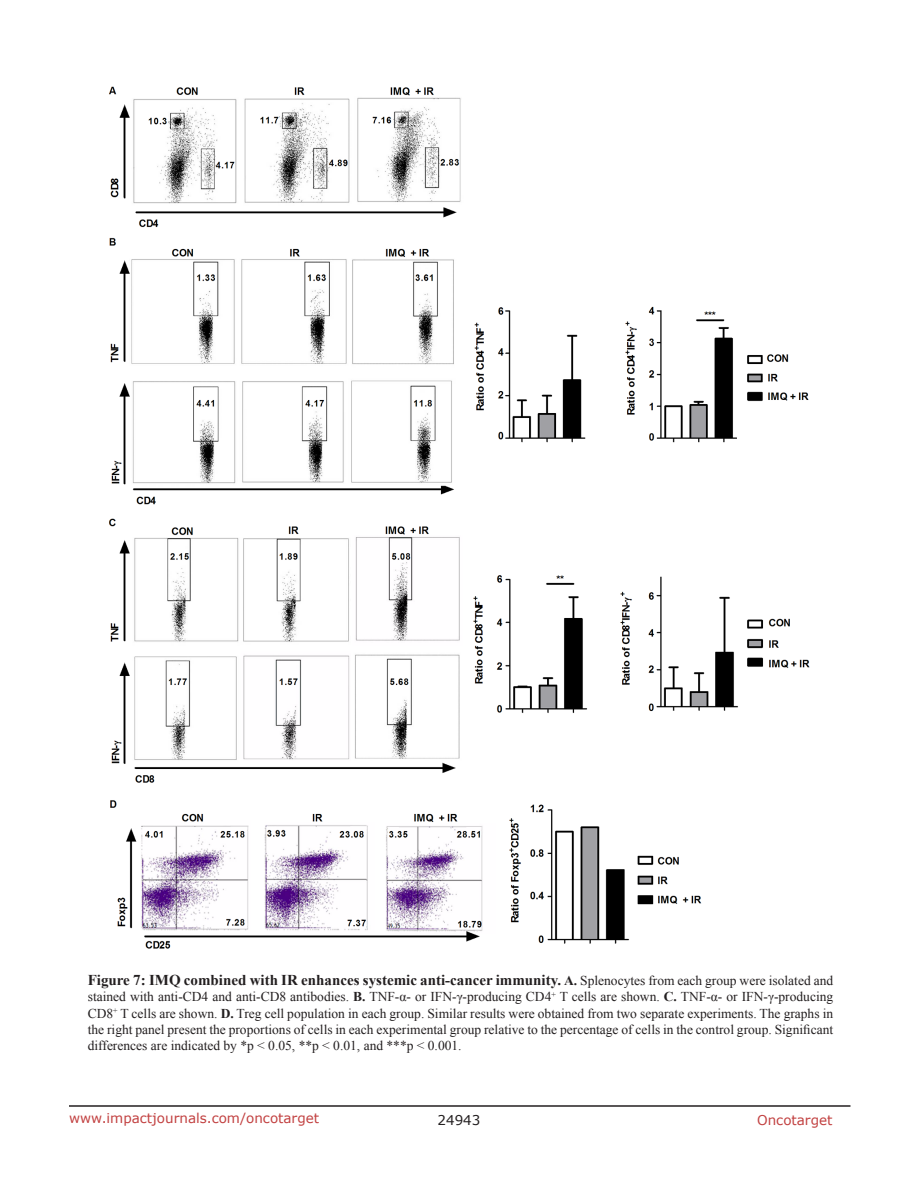
<style>
.page{position:relative;width:918px;height:1188px;background:#fff}
.page>*{position:absolute;margin:0;border:0;box-sizing:border-box;transform-origin:0 0}
.figuretext{font:700 15px "Times New Roman";color:#231f20}
.figuretext-2{font:13.5px/16.2px "Times New Roman";color:#231f20;text-align:justify}
.t1{font:13.5px "Verdana";color:#c24141}
.t2{font:13.5px "Verdana";color:#231f20}
.s1{font-size:13.5px}
.s2{font-weight:400;font-size:13.5px}
.s3{font-weight:700}
</style>
<div class="page">
<hr style="left:69px;top:1105px;width:781px;height:2px;background:#231f20">
<img style="left:109px;top:86px;width:701px;height:863px">
<p class="figuretext" style="left:88px;top:970px;width:747px">Figure 7: IMQ combined with IR enhances systemic anti-cancer immunity. <span class="s1">A.</span> <span class="s2">Splenocytes from each group were isolated and</span></p>
<p class="figuretext-2" style="left:88px;top:989px;width:747px">stained with anti-CD4 and anti-CD8 antibodies. <span class="s3">B.</span> TNF-α- or IFN-γ-producing CD4<sup>+</sup> T cells are shown. <span class="s3">C.</span> TNF-α- or IFN-γ-producing CD8<sup>+</sup> T cells are shown. <span class="s3">D.</span> Treg cell population in each group. Similar results were obtained from two separate experiments. The graphs in the right panel present the proportions of cells in each experimental group relative to the percentage of cells in the control group. Significant differences are indicated by *p &lt; 0.05, **p &lt; 0.01, and ***p &lt; 0.001.</p>
<p class="t1" style="left:69px;top:1109px;width:252px">www.impactjournals.com/oncotarget</p>
<p class="t2" style="left:438px;top:1111px;width:44px">24943</p>
<p class="t1" style="left:757px;top:1111px;width:77px">Oncotarget</p>
</div>
